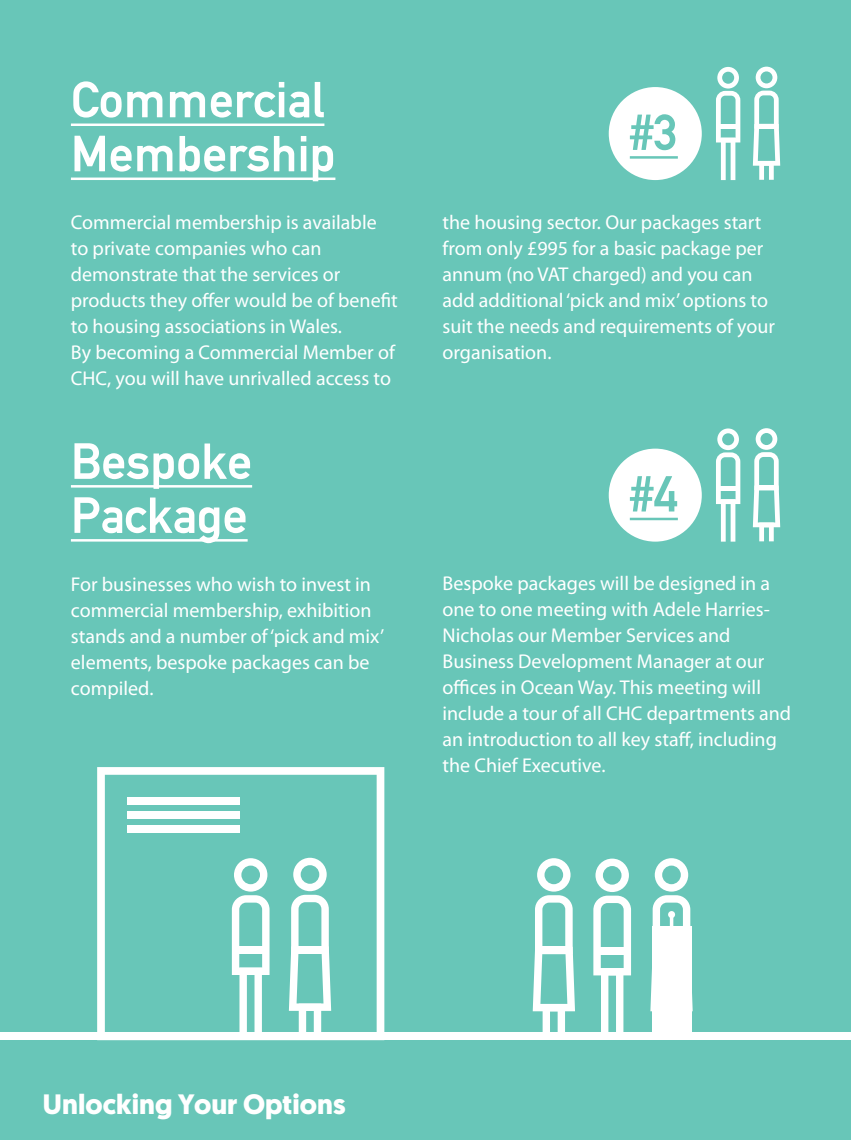
<style>
.page{position:relative;width:851px;height:1140px;background:#fff}
.page>*{position:absolute;margin:0;border:0;box-sizing:border-box;transform-origin:0 0}
.t1{font:50px/54px "Alte DIN1451 Mittelschriftgepraegt";color:#fff}
.t2{font:50px "Alte DIN1451 Mittelschriftgepraegt";color:#68c6b8}
.t3{font:700 28px "Geomanist";color:#fff}
.t4{font:20px/26px "Myriad Pro";color:#fff}
</style>
<div class="page">
<div style="left:0;top:0;width:850px;height:1140px;background:#68c6b8"></div>
<hr style="left:71px;top:123px;width:253px;height:3px;background:#fff">
<hr style="left:71px;top:177px;width:264px;height:3px;background:#fff">
<svg style="left:716px;top:67px;width:24px;height:113px"></svg>
<div style="left:718px;top:124px;width:19px;height:5px;background:#fff"></div>
<svg style="left:752px;top:67px;width:28px;height:113px"></svg>
<div style="left:608px;top:87px;width:93px;height:93px;background:#fff;border-radius:50%"></div>
<hr style="left:629px;top:156px;width:48px;height:3px;background:#68c6b8">
<hr style="left:71px;top:485px;width:181px;height:2px;background:#fff">
<hr style="left:71px;top:539px;width:176px;height:2px;background:#fff">
<svg style="left:716px;top:428px;width:24px;height:113px"></svg>
<hr style="left:718px;top:486px;width:19px;height:4px;background:#fff">
<svg style="left:752px;top:428px;width:28px;height:113px"></svg>
<div style="left:608px;top:448px;width:93px;height:93px;background:#fff;border-radius:50%"></div>
<hr style="left:629px;top:518px;width:48px;height:2px;background:#68c6b8">
<div style="left:0;top:1032px;width:850px;height:8px;background:#fff"></div>
<svg style="left:97px;top:767px;width:287px;height:265px"></svg>
<div style="left:127px;top:797px;width:112px;height:7px;background:#fff"></div>
<div style="left:127px;top:811px;width:112px;height:7px;background:#fff"></div>
<div style="left:127px;top:825px;width:112px;height:7px;background:#fff"></div>
<svg style="left:532px;top:858px;width:43px;height:174px"></svg>
<svg style="left:593px;top:858px;width:38px;height:174px"></svg>
<div style="left:597px;top:947px;width:30px;height:7px;background:#fff"></div>
<svg style="left:650px;top:858px;width:42px;height:174px"></svg>
<div style="left:651px;top:926px;width:40px;height:112px;background:#fff"></div>
<div style="left:668px;top:911px;width:7px;height:7px;background:#fff;border-radius:50%"></div>
<hr style="left:669px;top:913px;width:4px;height:23px;background:#fff">
<h1 class="t1" style="left:71px;top:72px;width:266px">Commercial<br>Membership</h1>
<h1 class="t2" style="left:629px;top:103px;width:49px">#3</h1>
<p class="t4" style="left:71px;top:209px;width:328px">Commercial membership is available to private companies who can demonstrate that the services or products they offer would be of benefit to housing associations in Wales.<br>By becoming a Commercial Member of CHC, you will have unrivalled access to</p>
<p class="t4" style="left:442px;top:209px;width:334px">the housing sector. Our packages start from only £995 for a basic package per annum (no VAT charged) and you can add additional ‘pick and mix’ options to suit the needs and requirements of your organisation.</p>
<h1 class="t1" style="left:71px;top:434px;width:183px">Bespoke<br>Package</h1>
<h1 class="t2" style="left:629px;top:464px;width:49px">#4</h1>
<p class="t4" style="left:71px;top:570px;width:315px">For businesses who wish to invest in commercial membership, exhibition stands and a number of ‘pick and mix’ elements, bespoke packages can be compiled.</p>
<p class="t4" style="left:442px;top:570px;width:350px">Bespoke packages will be designed in a one to one meeting with Adele Harries-Nicholas our Member Services and Business Development Manager at our offices in Ocean Way. This meeting will include a tour of all CHC departments and an introduction to all key staff, including the Chief Executive.</p>
<h2 class="t3" style="left:43px;top:1085px;width:304px">Unlocking Your Options</h2>
</div>
